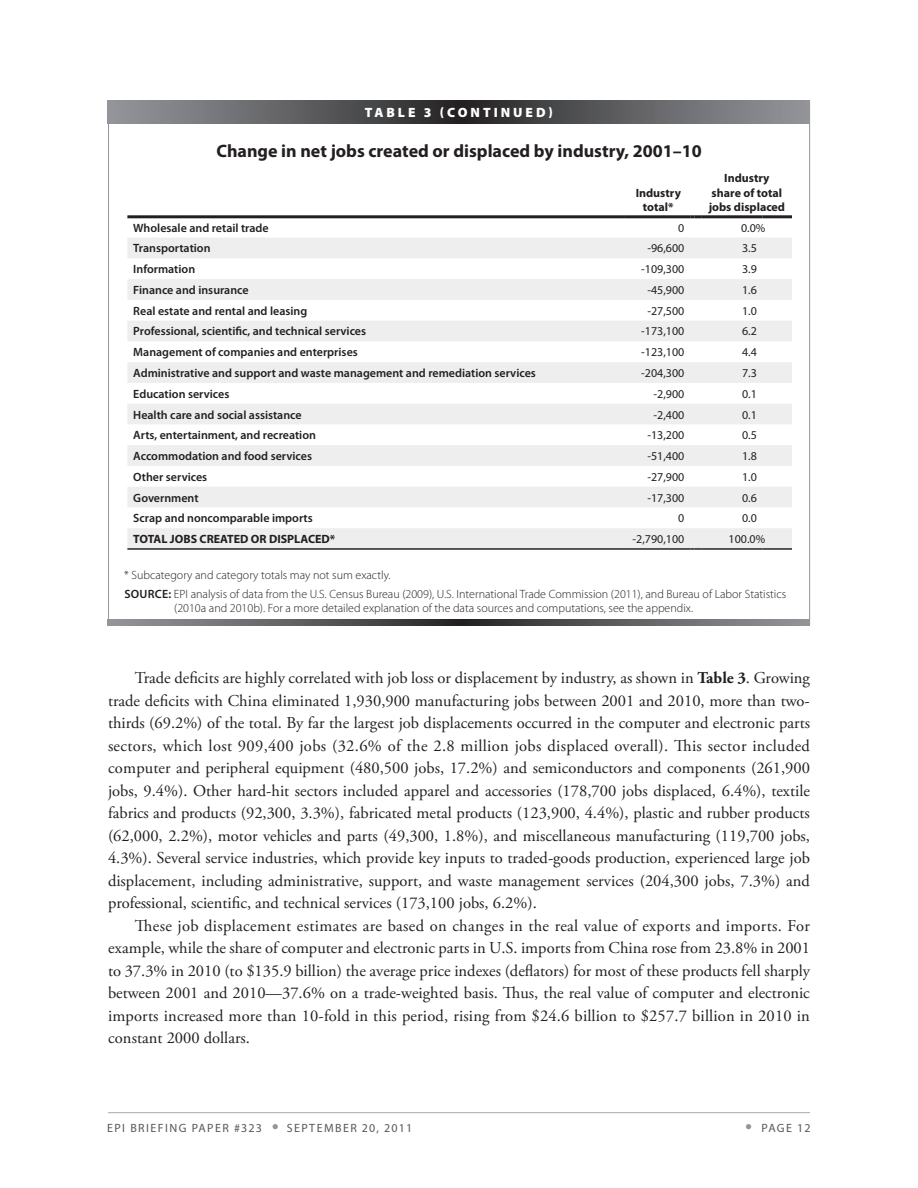
<style>
.page{position:relative;width:918px;height:1188px;background:#fff}
.page>*{position:absolute;margin:0;border:0;box-sizing:border-box;transform-origin:0 0}
.t1{font:700 18px "Myriad Pro";color:#231f20}
.t2{font:16.5px/22.5px "Adobe Garamond Pro";color:#231f20;text-align:justify}
.t3{font:900 13.5px "Myriad Pro";letter-spacing:.22em;color:#fff}
.t4{font:600 12px "Myriad Pro";color:#231f20}
.t5{font:300 12px/18.9px "Myriad Pro";color:#231f20}
.t6{font:12px "Myriad Pro";color:#231f20}
.t7{font:700 12px/14.4px "Myriad Pro";color:#231f20;text-align:center}
.t8{font:12px "Myriad Pro";letter-spacing:.12em;color:#57585a}
.t9{font:12px "Myriad Pro";letter-spacing:.1em;color:#57585a}
.s1{font-weight:600}
.s2{font-weight:700}
.s3{font-family:"Monotype Corsiva";color:#939598}
</style>
<div class="page">
<hr style="left:108px;top:1112px;width:702px;height:1px;background:#a8a9ad">
<div style="left:108px;top:102px;width:702px;height:523px;background:#fff;border:1px solid #939598"></div>
<svg style="left:108px;top:100px;width:702px;height:24px;background:#5f6062"></svg>
<svg style="left:108px;top:619px;width:702px;height:7px;background:#5f6062"></svg>
<svg style="left:127px;top:238px;width:665px;height:310px;fill:#eeeeef"></svg>
<hr style="left:127px;top:548px;width:498px;height:2px;background:#231f20">
<hr style="left:625px;top:548px;width:65px;height:2px;background:#231f20">
<svg style="left:690px;top:548px;width:12px;height:2px"></svg>
<hr style="left:702px;top:548px;width:61px;height:2px;background:#231f20">
<hr style="left:763px;top:548px;width:29px;height:2px;background:#231f20">
<hr style="left:625px;top:215px;width:65px;height:3px;background:#231f20">
<svg style="left:690px;top:215px;width:12px;height:3px"></svg>
<hr style="left:702px;top:215px;width:61px;height:3px;background:#231f20">
<hr style="left:763px;top:215px;width:29px;height:3px;background:#231f20">
<hr style="left:127px;top:215px;width:498px;height:3px;background:#231f20">
<p class="t3" style="left:365px;top:105px;width:95px">TABLE 3 (CONTINUED</p>
<p class="t3" style="left:549px;top:105px;width:6px">)</p>
<p class="t1" style="left:216px;top:140px;width:487px">Change in net jobs created or displaced by industry, 2001–10</p>
<p class="t7" style="left:636px;top:185px;width:47px">Industry total*</p>
<p class="t7" style="left:709px;top:170px;width:78px">Industry share of total jobs displaced</p>
<p class="t4" style="left:133px;top:220px;width:137px">Wholesale and retail trade</p>
<p class="t6" style="left:678px;top:220px;width:8px">0</p>
<p class="t6" style="left:741px;top:220px;width:26px">0.0%</p>
<p class="t4" style="left:133px;top:241px;width:79px">Transportation</p>
<p class="t6" style="left:647px;top:241px;width:38px">-96,600</p>
<p class="t6" style="left:742px;top:241px;width:16px">3.5</p>
<p class="t4" style="left:133px;top:262px;width:63px">Information</p>
<p class="t6" style="left:641px;top:262px;width:45px">-109,300</p>
<p class="t6" style="left:742px;top:262px;width:16px">3.9</p>
<p class="t4" style="left:133px;top:282px;width:117px">Finance and insurance</p>
<p class="t6" style="left:647px;top:283px;width:38px">-45,900</p>
<p class="t6" style="left:742px;top:283px;width:16px">1.6</p>
<p class="t4" style="left:133px;top:303px;width:176px">Real estate and rental and leasing</p>
<p class="t6" style="left:647px;top:303px;width:38px">-27,500</p>
<p class="t6" style="left:742px;top:303px;width:16px">1.0</p>
<p class="t4" style="left:133px;top:324px;width:234px">Professional, scientific, and technical services</p>
<p class="t6" style="left:641px;top:324px;width:45px">-173,100</p>
<p class="t6" style="left:742px;top:324px;width:16px">6.2</p>
<p class="t4" style="left:133px;top:345px;width:226px">Management of companies and enterprises</p>
<p class="t6" style="left:641px;top:345px;width:45px">-123,100</p>
<p class="t6" style="left:742px;top:345px;width:16px">4.4</p>
<p class="t4" style="left:133px;top:365px;width:404px">Administrative and support and waste management and remediation services</p>
<p class="t6" style="left:641px;top:366px;width:45px">-204,300</p>
<p class="t6" style="left:742px;top:366px;width:16px">7.3</p>
<p class="t4" style="left:133px;top:386px;width:98px">Education services</p>
<p class="t6" style="left:654px;top:386px;width:32px">-2,900</p>
<p class="t6" style="left:742px;top:386px;width:16px">0.1</p>
<p class="t4" style="left:133px;top:407px;width:170px">Health care and social assistance</p>
<p class="t6" style="left:654px;top:407px;width:32px">-2,400</p>
<p class="t6" style="left:742px;top:407px;width:16px">0.1</p>
<p class="t4" style="left:133px;top:428px;width:184px">Arts, entertainment, and recreation</p>
<p class="t6" style="left:647px;top:428px;width:38px">-13,200</p>
<p class="t6" style="left:742px;top:428px;width:16px">0.5</p>
<p class="t4" style="left:133px;top:448px;width:180px">Accommodation and food services</p>
<p class="t6" style="left:647px;top:449px;width:38px">-51,400</p>
<p class="t6" style="left:742px;top:449px;width:16px">1.8</p>
<p class="t4" style="left:133px;top:469px;width:76px">Other services</p>
<p class="t6" style="left:647px;top:469px;width:38px">-27,900</p>
<p class="t6" style="left:742px;top:469px;width:16px">1.0</p>
<p class="t4" style="left:133px;top:490px;width:67px">Government</p>
<p class="t6" style="left:647px;top:490px;width:38px">-17,300</p>
<p class="t6" style="left:742px;top:490px;width:16px">0.6</p>
<p class="t4" style="left:133px;top:511px;width:181px">Scrap and noncomparable imports</p>
<p class="t6" style="left:678px;top:511px;width:8px">0</p>
<p class="t6" style="left:742px;top:511px;width:16px">0.0</p>
<p class="t7" style="left:133px;top:531px;width:204px">TOTAL JOBS CREATED OR DISPLACED*</p>
<p class="t6" style="left:633px;top:532px;width:53px">-2,790,100</p>
<p class="t6" style="left:729px;top:532px;width:38px">100.0%</p>
<p class="t5" style="left:124px;top:566px;width:663px">* Subcategory and category totals may not sum exactly.<br><span class="s1">Source:</span> EPI analysis of data from the U.S. Census Bureau (2009), U.S. International Trade Commission (2011), and Bureau of Labor Statistics</p>
<p class="t5" style="left:174px;top:599px;width:520px">(2010a and 2010b). For a more detailed explanation of the data sources and computations, see the appendix.</p>
<p class="t2" style="left:108px;top:667px;width:704px;text-indent:27px">Trade deficits are highly correlated with job loss or displacement by industry, as shown in <span class="s2">Table 3</span>. Growing trade deficits with China eliminated 1,930,900 manufacturing jobs between 2001 and 2010, more than two&shy;thirds (69.2%) of the total. By far the largest job displacements occurred in the computer and electronic parts sectors, which lost 909,400 jobs (32.6% of the 2.8 million jobs displaced overall). This sector included computer and peripheral equipment (480,500 jobs, 17.2%) and semiconductors and components (261,900 jobs, 9.4%). Other hard-hit sectors included apparel and accessories (178,700 jobs displaced, 6.4%), textile fabrics and products (92,300, 3.3%), fabricated metal products (123,900, 4.4%), plastic and rubber products (62,000, 2.2%), motor vehicles and parts (49,300, 1.8%), and miscellaneous manufacturing (119,700 jobs, 4.3%). Several service industries, which provide key inputs to traded-goods production, experienced large job displacement, including administrative, support, and waste management services (204,300 jobs, 7.3%) and professional, scientific, and technical services (173,100 jobs, 6.2%).</p>
<p class="t2" style="left:108px;top:915px;width:704px;text-indent:27px">These job displacement estimates are based on changes in the real value of exports and imports. For example, while the share of computer and electronic parts in U.S. imports from China rose from 23.8% in 2001 to 37.3% in 2010 (to $135.9 billion) the average price indexes (deflators) for most of these products fell sharply between 2001 and 2010—37.6% on a trade-weighted basis. Thus, the real value of computer and electronic imports increased more than 10-fold in this period, rising from $24.6 billion to $257.7 billion in 2010 in constant 2000 dollars.</p>
<p class="t8" style="left:107px;top:1120px;width:100px">EPI BRIEFING PAPE</p>
<p class="t9" style="left:222px;top:1120px;width:191px">R #323 <span class="s3">●</span> SEPTEMBER 20, 2011</p>
<p class="t8" style="left:744px;top:1120px;width:68px"><span class="s3">●</span> PAGE 12</p>
</div>
